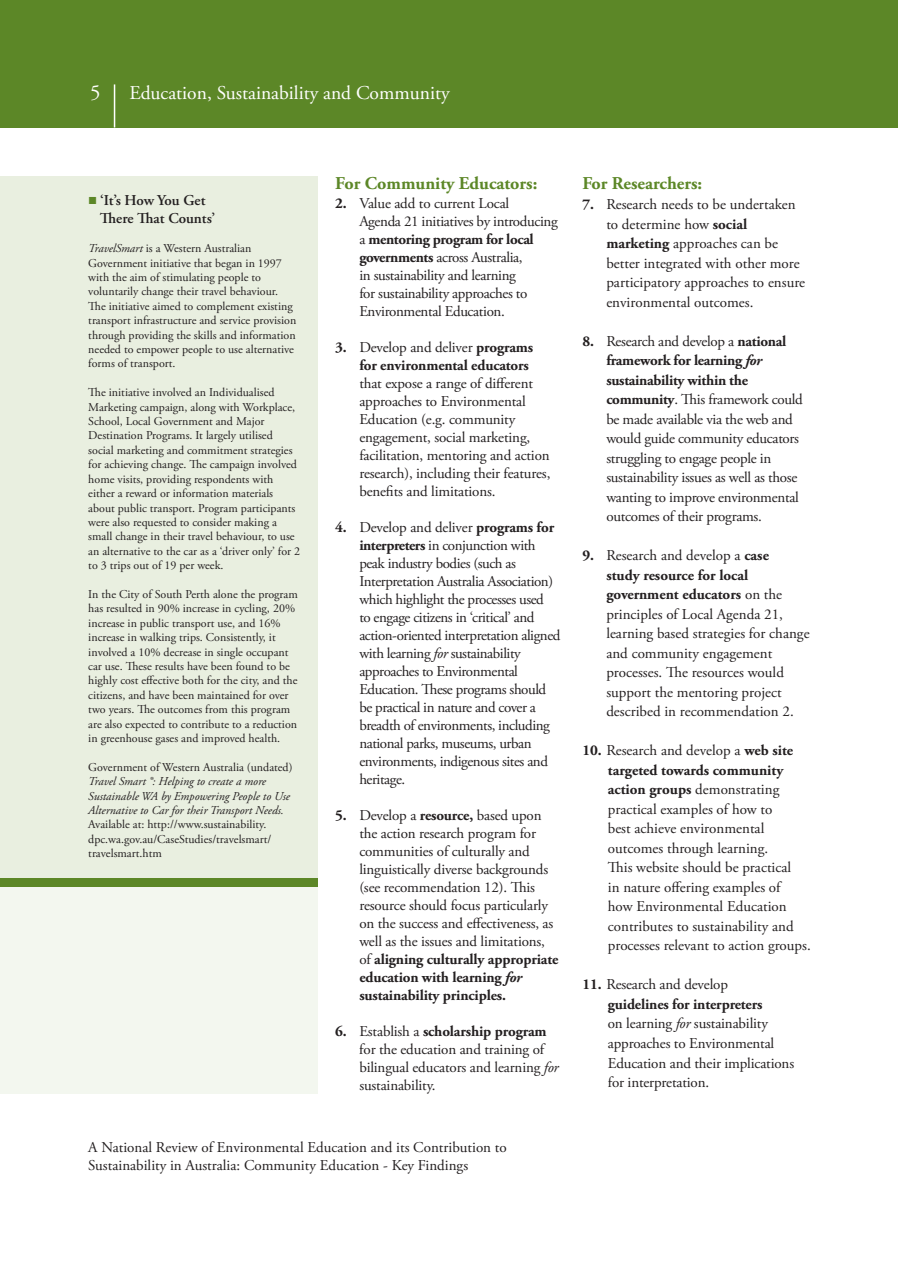
<style>
.page{position:relative;width:898px;height:1263px;background:#fff}
.page>*{position:absolute;margin:0;border:0;box-sizing:border-box;transform-origin:0 0}
.t1{font:19.5px "Adobe Garamond Pro";color:#fff}
.t2{font:700 18px "Adobe Garamond Pro";color:#5c8727}
.t3{font:15px/19.5px "Adobe Garamond Pro";letter-spacing:-.01em;color:#231f20}
.t4{font:15px/18px "Adobe Garamond Pro";letter-spacing:-.03em;color:#231f20}
.t5{font:700 15px/18px "Adobe Garamond Pro";letter-spacing:-.01em;color:#231f20;text-align:right}
.t6{font:600 15px/18px "Adobe Garamond Pro";color:#231f20}
.t7{font:12px/14.4px "Adobe Garamond Pro";color:#231f20}
.t8{font:italic 12px/14.4px "Adobe Garamond Pro";color:#231f20}
.s1{font-family:"Garamond";font-weight:400;color:#5c8727}
.s2{font-style:italic}
.s3{font-weight:700}
.s4{font-weight:400}
.s5{font-weight:700;font-style:italic}
</style>
<div class="page">
<div style="left:0;top:0;width:898px;height:127px;background:#5c8727"></div>
<div style="left:0;top:883px;width:317px;height:210px;background:#f3f7ef"></div>
<div style="left:0;top:176px;width:317px;height:706px;background:#e9efe0"></div>
<div style="left:0;top:878px;width:317px;height:8px;background:#5c8727"></div>
<hr style="left:114px;top:84px;width:1px;height:43px;background:#fff">
<h1 class="t1" style="left:129px;top:81px;width:322px">Education, Sustainability and Community</h1>
<p class="t6" style="left:100px;top:192px;width:117px;text-indent:-12px"><span class="s1">■</span> ‘It’s How You Get<br>There That Counts’</p>
<p class="t7" style="left:88px;top:241px;width:209px"><span class="s2">TravelSmart</span> is a Western Australian Government initiative that began in 1 997 with the aim of stimulating people to voluntarily change their travel behaviour.<br>The initiative aimed to complement existing transport infrastructure and service provision through providing the skills and information needed to empower people to use alternative forms of transport.</p>
<p class="t7" style="left:88px;top:385px;width:213px">The initiative involved an Individualised Marketing campaign, along with Workplace, School, Local Government and Major Destination Programs. It largely utilised social marketing and commitment strategies for achieving change. The campaign involved home visits, providing respondents with either a reward or information materials about public transport. Program participants were also requested to consider making a small change in their travel behaviour, to use an alternative to the car as a ‘driver only’ for 2 to 3 trips out of 1 9 per week.</p>
<p class="t7" style="left:88px;top:587px;width:211px">In the City of South Perth alone the program has resulted in 90% increase in cycling, 20% increase in public transport use, and 1 6% increase in walking trips. Consistently, it involved a 1 0% decrease in single occupant car use. These results have been found to be highly cost effective both for the city, and the citizens, and have been maintained for over two years. The outcomes from this program are also expected to contribute to a reduction in greenhouse gases and improved health.</p>
<p class="t7" style="left:88px;top:760px;width:206px">Government of Western Australia (undated)</p>
<p class="t8" style="left:88px;top:774px;width:203px">Travel Smart ®: Helping to create a more<br>Sustainable WA by Empowering People to Use<br>Alternative to Car for their Transport Needs.</p>
<p class="t7" style="left:88px;top:817px;width:185px">Available at: http://www.sustainability. dpc.wa.gov.au/CaseStudies/travelsmart/ travelsmart.htm</p>
<p class="t2" style="left:335px;top:173px;width:204px">For Community Educators:</p>
<p class="t3" style="left:359px;top:194px;width:200px;line-height:18px;text-indent:-24px"><span class="s3">2.</span> Value add to current Local<br>Agenda 21 initiatives by introducing a <span class="s3">mentoring program for local governments</span> across Australia,<br>in sustainability and learning<br>for sustainability approaches to<br>Environmental Education.</p>
<p class="t5" style="left:335px;top:338px;width:199px">3. <span class="s4">Develop and deliver</span> programs for environmental educators</p>
<p class="t3" style="left:359px;top:374px;width:193px;line-height:18px">that expose a range of different approaches to Environmental<br>Education (e.g. community engagement, social marketing, facilitation, mentoring and action research), including their features, benefits and limitations.</p>
<p class="t4" style="left:359px;top:518px;width:203px;text-indent:-24px"><span class="s3">4.</span> Develop and deliver <span class="s3">programs for interpreters</span> in conjunction with peak industry bodies (such as Interpretation Australia Association) which highlight the processes used<br>to engage citizens in ‘critical’ and action-oriented interpretation aligned with learning <span class="s2">for</span> sustainability approaches to Environmental Education. These programs should be practical in nature and cover a breadth of environments, including national parks, museums, urban environments, indigenous sites and heritage.</p>
<p class="t3" style="left:359px;top:806px;width:201px;line-height:18px;text-indent:-24px"><span class="s3">5.</span> Develop a <span class="s3">resource,</span> based upon the action research program for communities of culturally and linguistically diverse backgrounds (see recommendation 12). This resource should focus particularly on the success and effectiveness, as well as the issues and limitations, of <span class="s3">aligning culturally appropriate education with learning</span> <span class="s5">for </span><span class="s3">sustainability principles.</span></p>
<p class="t3" style="left:359px;top:1022px;width:201px;line-height:18px;text-indent:-24px"><span class="s3">6.</span> Establish a <span class="s3">scholarship program </span>for the education and training of bilingual educators and learning <span class="s2">for </span>sustainability.</p>
<p class="t3" style="left:88px;top:1138px;width:420px;line-height:18px">A National Review of Environmental Education and its Contribution to<br>Sustainability in Australia: Community Education - Key Findings</p>
<p class="t2" style="left:582px;top:173px;width:121px">For Researchers:</p>
<p class="t3" style="left:606px;top:195px;width:200px;text-indent:-24px"><span class="s3">7.</span> Research needs to be undertaken to determine how <span class="s3">social marketing</span> approaches can be better integrated with other more participatory approaches to ensure environmental outcomes.</p>
<p class="t3" style="left:606px;top:331px;width:198px;text-indent:-24px"><span class="s3">8.</span> Research and develop a <span class="s3">national framework for learning</span> <span class="s5">for </span><span class="s3">sustainability within the community</span>. This framework could be made available via the web and would guide community educators struggling to engage people in sustainability issues as well as those wanting to improve environmental outcomes of their programs.</p>
<p class="t3" style="left:606px;top:546px;width:205px;text-indent:-24px"><span class="s3">9.</span> Research and develop a <span class="s3">case<br>study resource for local government educators</span> on the principles of Local Agenda 21 , learning based strategies for change and community engagement processes. The resources would support the mentoring project described in recommendation 2.</p>
<p class="t3" style="left:608px;top:741px;width:204px;text-indent:-26px"><span class="s3">10.</span> Research and develop a <span class="s3">web site targeted towards community action groups</span> demonstrating practical examples of how to<br>best achieve environmental outcomes through learning.<br>This website should be practical<br>in nature offering examples of<br>how Environmental Education contributes to sustainability and processes relevant to action groups.</p>
<p class="t3" style="left:608px;top:975px;width:188px;text-indent:-26px"><span class="s3">11.</span> Research and develop<br><span class="s3">guidelines for interpreters<br></span>on learning <span class="s2">for</span> sustainability approaches to Environmental<br>Education and their implications for interpretation.</p>
</div>
